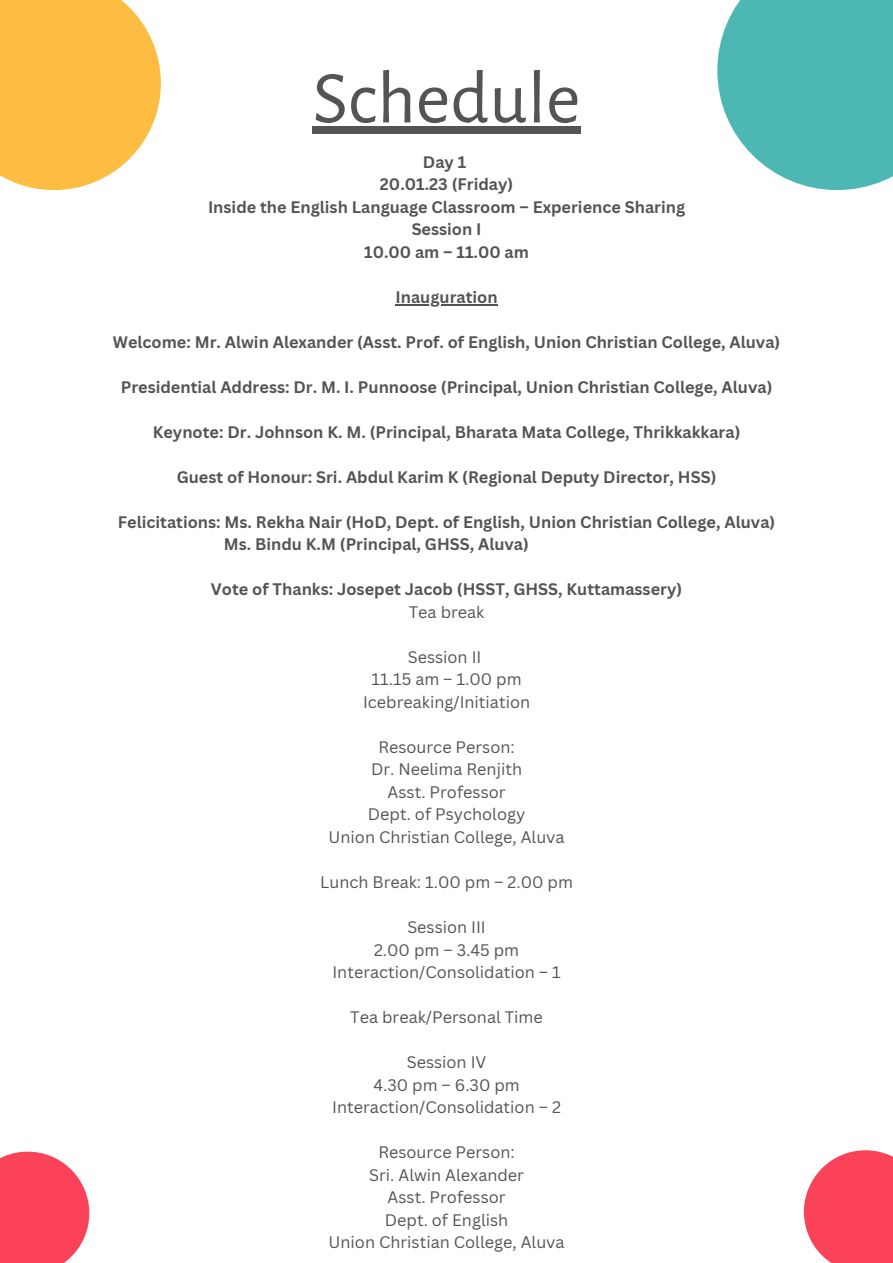
<style>
.page{position:relative;width:893px;height:1263px;background:#fff}
.page>*{position:absolute;margin:0;border:0;box-sizing:border-box;transform-origin:0 0}
.t1{font:75px "Alegreya Sans";color:#545454}
.t2{font:700 16.27px/22.5px "Canva Sans";color:#545454;text-align:center}
.t3{font:16.27px/22.5px "Canva Sans";color:#545454;text-align:center}
</style>
<div class="page">
<div style="left:0;top:1151px;width:89px;height:112px;background:#fc4258"></div>
<div style="left:717px;top:0;width:176px;height:190px;background:#4db8b3"></div>
<svg style="left:0;top:0;width:161px;height:190px;background:#fcc456"></svg>
<div style="left:804px;top:1150px;width:89px;height:113px;background:#fc4258"></div>
<div style="left:312px;top:126px;width:268px;height:8px;background:#545454"></div>
<hr style="left:395px;top:304px;width:103px;height:1px;background:#545454">
<h1 class="t1" style="left:312px;top:62px;width:270px">Schedule</h1>
<p class="t2" style="left:208px;top:150px;width:479px">Day 1<br>20.01.23 (Friday)<br>Inside the English Language Classroom – Experience Sharing<br>Session I<br>10.00 am – 11.00 am</p>
<p class="t2" style="left:395px;top:285px;width:104px">Inauguration</p>
<p class="t2" style="left:113px;top:330px;width:669px">Welcome: Mr. Alwin Alexander (Asst. Prof. of English, Union Christian College, Aluva)</p>
<p class="t2" style="left:121px;top:375px;width:653px">Presidential Address: Dr. M. I. Punnoose (Principal, Union Christian College, Aluva)</p>
<p class="t2" style="left:153px;top:420px;width:589px">Keynote: Dr. Johnson K. M. (Principal, Bharata Mata College, Thrikkakkara)</p>
<p class="t2" style="left:177px;top:465px;width:541px">Guest of Honour: Sri. Abdul Karim K (Regional Deputy Director, HSS)</p>
<p class="t2" style="left:224px;top:510px;width:553px;text-align:left;text-indent:-106px">Felicitations: Ms. Rekha Nair (HoD, Dept. of English, Union Christian College, Aluva)<br>Ms. Bindu K.M (Principal, GHSS, Aluva)</p>
<p class="t2" style="left:211px;top:578px;width:473px">Vote of Thanks: Josepet Jacob (HSST, GHSS, Kuttamassery)</p>
<p class="t3" style="left:409px;top:600px;width:77px">Tea break</p>
<p class="t3" style="left:363px;top:645px;width:169px">Session II<br>11.15 am – 1.00 pm<br>Icebreaking/Initiation</p>
<p class="t3" style="left:328px;top:735px;width:237px">Resource Person:<br>Dr. Neelima Renjith<br>Asst. Professor<br>Dept. of Psychology<br>Union Christian College, Aluva</p>
<p class="t3" style="left:320px;top:870px;width:254px">Lunch Break: 1.00 pm – 2.00 pm</p>
<p class="t3" style="left:332px;top:915px;width:230px">Session III<br>2.00 pm – 3.45 pm<br>Interaction/Consolidation – 1</p>
<p class="t3" style="left:350px;top:1005px;width:194px">Tea break/Personal Time</p>
<p class="t3" style="left:332px;top:1050px;width:230px">Session IV<br>4.30 pm – 6.30 pm<br>Interaction/Consolidation – 2</p>
<p class="t3" style="left:328px;top:1140px;width:237px">Resource Person:<br>Sri. Alwin Alexander<br>Asst. Professor<br>Dept. of English<br>Union Christian College, Aluva</p>
</div>
